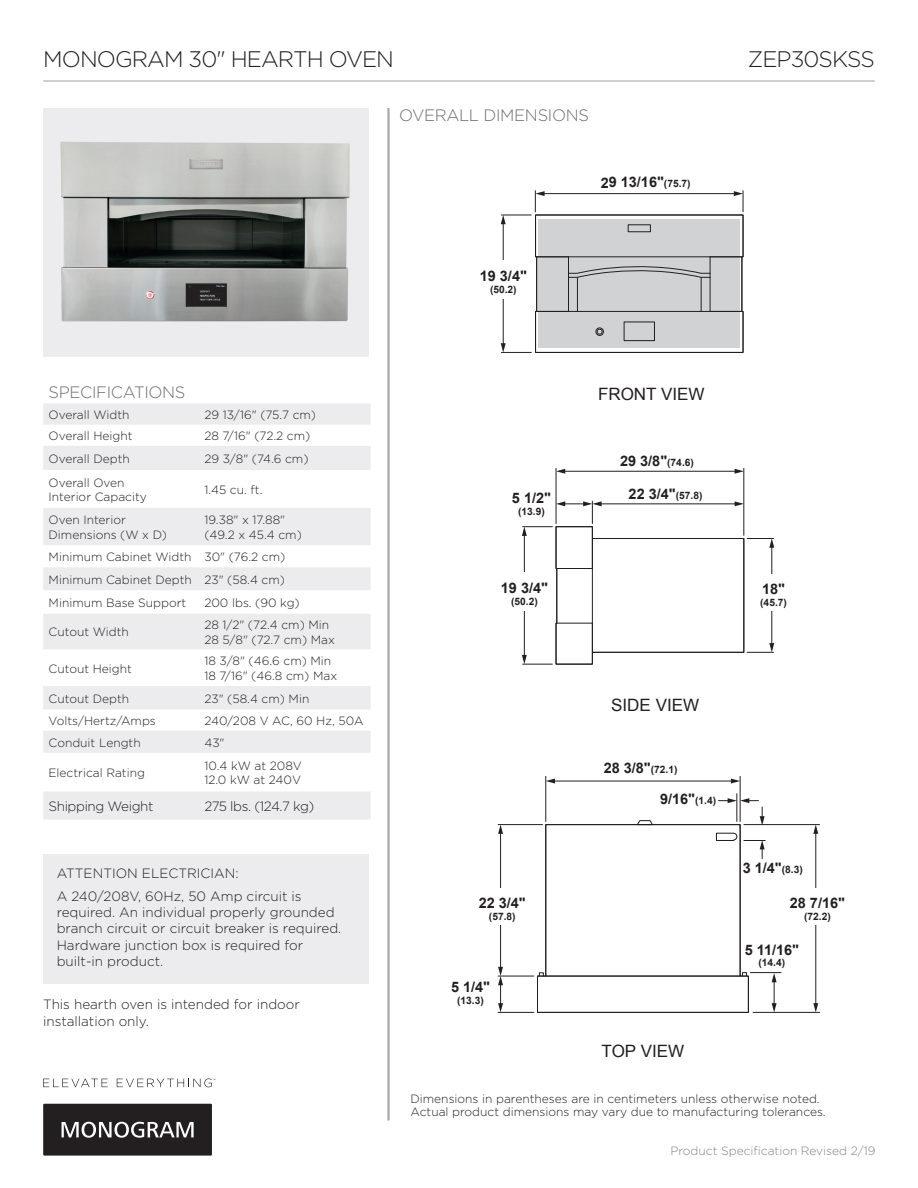
<style>
.page{position:relative;width:918px;height:1188px;background:#fff}
.page>*{position:absolute;margin:0;border:0;box-sizing:border-box;transform-origin:0 0}
.t1{font:300 22.5px "Gotham";letter-spacing:-.04em;color:#231f20}
.t2{font:17.1px "Arial";color:#231f20}
.Sub_head{font:300 16.5px "Gotham";letter-spacing:-.02em;color:#6c6d70}
.t3{font:700 14.55px "Arial";color:#231f20}
.Attention{font:300 13.5px/16.2px "Gotham";color:#231f20}
.Attention-2{font:300 13.5px "Gotham";letter-spacing:-.045em;color:#231f20}
.Attention-3{font:300 13.5px "Gotham";letter-spacing:-.03em;color:#231f20}
.Specifications{font:300 12px/14.4px "Gotham";color:#231f20}
.Line_Art_Note{font:300 12px/13.5px "Gotham";color:#231f20}
.t4{font:300 12px "Gotham";color:#808285}
.t5{font:700 10.2px "Arial";color:#231f20}
.s1{font-size:10.2px}
</style>
<div class="page">
<hr style="left:387px;top:108px;width:3px;height:1012px;background:#a8a9ad">
<hr style="left:43px;top:80px;width:832px;height:2px;background:#a8a9ad">
<svg style="left:43px;top:1104px;width:169px;height:52px"></svg>
<svg style="left:43px;top:1079px;width:65px;height:8px"></svg>
<svg style="left:117px;top:1078px;width:98px;height:9px"></svg>
<div style="left:43px;top:108px;width:325px;height:248px;background:#ececee"></div>
<svg style="left:43px;top:404px;width:328px;height:416px;fill:#efeff1"></svg>
<div style="left:43px;top:854px;width:325px;height:130px;background:#ececee"></div>
<img style="left:60px;top:142px;width:290px;height:180px">
<hr style="left:501px;top:352px;width:30px;height:1px;background:#231f20">
<hr style="left:503px;top:223px;width:1px;height:122px;background:#231f20">
<svg style="left:501px;top:343px;width:5px;height:9px"></svg>
<svg style="left:501px;top:216px;width:5px;height:8px"></svg>
<hr style="left:501px;top:215px;width:30px;height:1px;background:#231f20">
<div style="left:497px;top:260px;width:12px;height:39px;background:#fff"></div>
<svg style="left:535px;top:191px;width:209px;height:162px"></svg>
<hr style="left:556px;top:468px;width:1px;height:56px;background:#231f20">
<hr style="left:743px;top:468px;width:1px;height:67px;background:#231f20">
<hr style="left:564px;top:471px;width:172px;height:1px;background:#231f20">
<svg style="left:556px;top:469px;width:9px;height:5px"></svg>
<svg style="left:735px;top:469px;width:9px;height:5px"></svg>
<svg style="left:522px;top:501px;width:252px;height:164px"></svg>
<hr style="left:545px;top:776px;width:1px;height:46px;background:#231f20">
<hr style="left:740px;top:776px;width:1px;height:46px;background:#231f20">
<hr style="left:553px;top:781px;width:180px;height:1px;background:#231f20">
<svg style="left:546px;top:779px;width:9px;height:5px"></svg>
<svg style="left:731px;top:779px;width:9px;height:5px"></svg>
<hr style="left:753px;top:1012px;width:67px;height:1px;background:#231f20">
<hr style="left:744px;top:824px;width:76px;height:1px;background:#231f20">
<hr style="left:815px;top:832px;width:1px;height:173px;background:#231f20">
<svg style="left:813px;top:1003px;width:5px;height:9px"></svg>
<svg style="left:813px;top:825px;width:5px;height:9px"></svg>
<hr style="left:498px;top:1012px;width:36px;height:1px;background:#231f20">
<hr style="left:498px;top:976px;width:36px;height:1px;background:#231f20">
<hr style="left:498px;top:824px;width:45px;height:1px;background:#231f20">
<hr style="left:750px;top:972px;width:31px;height:1px;background:#231f20">
<svg style="left:772px;top:973px;width:5px;height:39px"></svg>
<hr style="left:500px;top:832px;width:1px;height:137px;background:#231f20">
<svg style="left:498px;top:967px;width:5px;height:45px"></svg>
<svg style="left:498px;top:825px;width:5px;height:9px"></svg>
<div style="left:809px;top:888px;width:14px;height:37px;background:#fff"></div>
<div style="left:493px;top:888px;width:15px;height:37px;background:#fff"></div>
<svg style="left:536px;top:793px;width:229px;height:220px"></svg>
<h1 class="t1" style="left:43px;top:44px;width:352px">MONOGRAM 30" HEARTH OVEN</h1>
<h3 class="Sub_head" style="left:399px;top:105px;width:192px">OVERALL DIMENSIONS</h3>
<p class="t3" style="left:601px;top:173px;width:91px">29 13/16"<span class="s1">(75.7)</span></p>
<p class="t3" style="left:480px;top:266px;width:49px">19 3/4"</p>
<p class="t5" style="left:490px;top:283px;width:28px">(50.2)</p>
<h1 class="t1" style="left:748px;top:44px;width:128px">ZEP30SKSS</h1>
<p class="Sub_head" style="left:49px;top:382px;width:138px">SPECIFICATIONS</p>
<p class="Specifications" style="left:49px;top:407px;width:82px">Overall Width</p>
<p class="Specifications" style="left:204px;top:407px;width:113px">29 13/16" (75.7 cm)</p>
<p class="Specifications" style="left:49px;top:428px;width:85px">Overall Height</p>
<p class="Specifications" style="left:204px;top:428px;width:107px">28 7/16" (72.2 cm)</p>
<p class="Specifications" style="left:49px;top:451px;width:83px">Overall Depth</p>
<p class="Specifications" style="left:204px;top:451px;width:106px">29 3/8" (74.6 cm)</p>
<p class="Specifications" style="left:49px;top:475px;width:100px">Overall Oven<br>Interior Capacity</p>
<p class="Specifications" style="left:204px;top:482px;width:60px">1.45 cu. ft.</p>
<p class="Specifications" style="left:49px;top:512px;width:120px">Oven Interior<br>Dimensions (W x D)</p>
<p class="Specifications" style="left:204px;top:512px;width:99px">19.38" x 17.88" (49.2 x 45.4 cm)</p>
<p class="Specifications" style="left:49px;top:549px;width:145px">Minimum Cabinet Width</p>
<p class="Specifications" style="left:204px;top:549px;width:82px">30" (76.2 cm)</p>
<p class="Specifications" style="left:49px;top:572px;width:145px">Minimum Cabinet Depth</p>
<p class="Specifications" style="left:204px;top:572px;width:82px">23" (58.4 cm)</p>
<p class="Specifications" style="left:49px;top:595px;width:139px">Minimum Base Support</p>
<p class="Specifications" style="left:204px;top:595px;width:97px">200 lbs. (90 kg)</p>
<p class="Specifications" style="left:49px;top:625px;width:82px">Cutout Width</p>
<p class="Specifications" style="left:204px;top:617px;width:132px">28 1/2" (72.4 cm) Min<br>28 5/8" (72.7 cm) Max</p>
<p class="Specifications" style="left:49px;top:661px;width:85px">Cutout Height</p>
<p class="Specifications" style="left:204px;top:654px;width:134px">18 3/8" (46.6 cm) Min<br>18 7/16" (46.8 cm) Max</p>
<p class="Specifications" style="left:49px;top:691px;width:82px">Cutout Depth</p>
<p class="Specifications" style="left:204px;top:691px;width:107px">23" (58.4 cm) Min</p>
<p class="Specifications" style="left:49px;top:713px;width:109px">Volts/Hertz/Amps</p>
<p class="Specifications" style="left:204px;top:713px;width:161px">240/208 V AC, 60 Hz, 50A</p>
<p class="Specifications" style="left:49px;top:735px;width:94px">Conduit Length</p>
<p class="Specifications" style="left:204px;top:735px;width:22px">43"</p>
<p class="Specifications" style="left:49px;top:765px;width:98px">Electrical Rating</p>
<p class="Specifications" style="left:204px;top:758px;width:99px">10.4 kW at 208V<br>12.0 kW at 240V</p>
<p class="Attention-3" style="left:49px;top:798px;width:106px">Shipping Weight</p>
<p class="Attention-2" style="left:204px;top:798px;width:112px">275 lbs. (124.7 kg)</p>
<p class="t3" style="left:223px;top:578px;width:49px">19 3/4"</p>
<p class="t5" style="left:234px;top:594px;width:28px">(50.2)</p>
<p class="Attention" style="left:57px;top:865px;width:184px">ATTENTION ELECTRICIAN:</p>
<p class="Attention" style="left:57px;top:888px;width:286px">A 240/208V, 60Hz, 50 Amp circuit is required. An individual properly grounded branch circuit or circuit breaker is required.<br>Hardware junction box is required for built-in product.</p>
<p class="Attention" style="left:43px;top:996px;width:258px">This hearth oven is intended for indoor installation only.</p>
<p class="t3" style="left:512px;top:489px;width:41px">5 1/2"</p>
<p class="t5" style="left:518px;top:505px;width:28px">(13.9)</p>
<p class="t3" style="left:501px;top:578px;width:49px">19 3/4"</p>
<p class="t5" style="left:511px;top:594px;width:28px">(50.2)</p>
<p class="t3" style="left:479px;top:893px;width:49px">22 3/4"</p>
<p class="t5" style="left:489px;top:909px;width:28px">(57.8)</p>
<p class="t3" style="left:451px;top:978px;width:41px">5 1/4"</p>
<p class="t5" style="left:457px;top:994px;width:28px">(13.3)</p>
<p class="t2" style="left:598px;top:382px;width:108px">FRONT VIEW</p>
<p class="t3" style="left:625px;top:450px;width:41px">5 1/2"</p>
<p class="t3" style="left:620px;top:451px;width:75px">29 3/8"<span class="s1">(74.6)</span></p>
<p class="t3" style="left:629px;top:484px;width:75px">22 3/4"<span class="s1">(57.8)</span></p>
<p class="t3" style="left:762px;top:579px;width:24px">18"</p>
<p class="t5" style="left:760px;top:595px;width:28px">(45.7)</p>
<p class="t2" style="left:611px;top:694px;width:90px">SIDE VIEW</p>
<p class="t3" style="left:594px;top:704px;width:41px">5 1/4"</p>
<p class="t3" style="left:604px;top:758px;width:75px">28 3/8"<span class="s1">(72.1)</span></p>
<p class="t3" style="left:660px;top:789px;width:58px">9/16"<span class="s1">(1.4)</span></p>
<p class="t3" style="left:743px;top:858px;width:62px">3 1/4"<span class="s1">(8.3)</span></p>
<p class="t3" style="left:790px;top:893px;width:57px">28 7/16"</p>
<p class="t5" style="left:804px;top:909px;width:28px">(72.2)</p>
<p class="t3" style="left:745px;top:940px;width:56px">5 11/16"</p>
<p class="t5" style="left:759px;top:956px;width:28px">(14.4)</p>
<p class="t2" style="left:602px;top:1040px;width:84px">TOP VIEW</p>
<p class="Line_Art_Note" style="left:411px;top:1091px;width:417px">Dimensions in parentheses are in centimeters unless otherwise noted.<br>Actual product dimensions may vary due to manufacturing tolerances.</p>
<p class="t4" style="left:670px;top:1143px;width:207px">Product Specification Revised 2/19</p>
</div>
